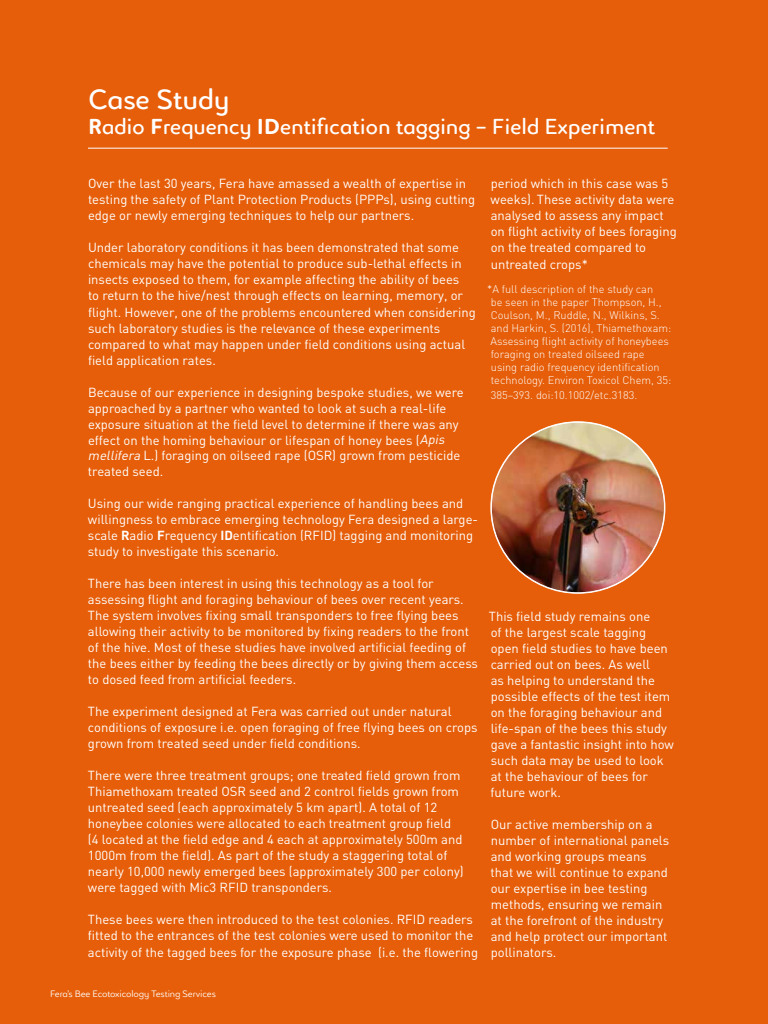
<style>
.page{position:relative;width:768px;height:1024px;background:#e65e09}
.page>*{position:absolute;margin:0;border:0;box-sizing:border-box;transform-origin:0 0}
.t1{font:27px "Luengo";letter-spacing:-.015em;color:#fff}
.t2{font:21px "Luengo";letter-spacing:-.015em;color:#fff}
.t3{font:13px/16px "DIN";color:#fff}
.t4{font:300 11px/13px "DIN";color:#fff}
.t5{font:300 9px "Luengo";letter-spacing:-.015em;color:#fff}
.s1{font-weight:700}
.s2{font-style:italic}
</style>
<div class="page">
<hr style="left:88px;top:148px;width:580px;height:1px;background:#fff">
<img style="left:491px;top:422px;width:174px;height:171px">
<h1 class="t1" style="left:88px;top:80px;width:143px">Case Study</h1>
<h2 class="t2" style="left:88px;top:112px;width:569px"><span class="s1">R</span>adio <span class="s1">F</span>requency <span class="s1">ID</span>entification tagging – Field Experiment</h2>
<p class="t3" style="left:491px;top:175px;width:188px">period which in this case was 5 weeks). These activity data were analysed to assess any impact on flight activity of bees foraging on the treated compared to untreated crops*</p>
<p class="t4" style="left:487px;top:283px;width:186px">*A full description of the study can<br>be seen in the paper Thompson, H., Coulson, M., Ruddle, N., Wilkins, S. and Harkin, S. (2016), Thiamethoxam:<br>Assessing flight activity of honeybees foraging on treated oilseed rape<br>using radio frequency identification technology. Environ Toxicol Chem, 35:</p>
<p class="t4" style="left:491px;top:389px;width:148px">385–393. doi:10.1002/etc.3183.</p>
<p class="t3" style="left:88px;top:176px;width:389px">Over the last 30 years, Fera have amassed a wealth of expertise in testing the safety of Plant Protection Products (PPPs), using cutting edge or newly emerging techniques to help our partners.</p>
<p class="t3" style="left:88px;top:240px;width:389px">Under laboratory conditions it has been demonstrated that some chemicals may have the potential to produce sub-lethal effects in insects exposed to them, for example affecting the ability of bees<br>to return to the hive/nest through effects on learning, memory, or flight. However, one of the problems encountered when considering such laboratory studies is the relevance of these experiments compared to what may happen under field conditions using actual field application rates.</p>
<p class="t3" style="left:88px;top:384px;width:377px">Because of our experience in designing bespoke studies, we were approached by a partner who wanted to look at such a real-life exposure situation at the field level to determine if there was any effect on the homing behaviour or lifespan of honey bees (<span class="s2">Apis mellifera</span> L.) foraging on oilseed rape (OSR) grown from pesticide treated seed.</p>
<p class="t3" style="left:88px;top:495px;width:392px">Using our wide ranging practical experience of handling bees and willingness to embrace emerging technology Fera designed a large&shy;scale <span class="s1">R</span>adio <span class="s1">F</span>requency <span class="s1">ID</span>entification (RFID) tagging and monitoring study to investigate this scenario.</p>
<p class="t3" style="left:88px;top:575px;width:392px">There has been interest in using this technology as a tool for assessing flight and foraging behaviour of bees over recent years.<br>The system involves fixing small transponders to free flying bees allowing their activity to be monitored by fixing readers to the front of the hive. Most of these studies have involved artificial feeding of the bees either by feeding the bees directly or by giving them access to dosed feed from artificial feeders.</p>
<p class="t3" style="left:88px;top:704px;width:391px">The experiment designed at Fera was carried out under natural conditions of exposure i.e. open foraging of free flying bees on crops grown from treated seed under field conditions.</p>
<p class="t3" style="left:88px;top:768px;width:377px">There were three treatment groups; one treated field grown from Thiamethoxam treated OSR seed and 2 control fields grown from untreated seed (each approximately 5 km apart). A total of 12 honeybee colonies were allocated to each treatment group field (4 located at the field edge and 4 each at approximately 500m and 1000m from the field). As part of the study a staggering total of nearly 10,000 newly emerged bees (approximately 300 per colony) were tagged with Mic3 RFID transponders.</p>
<p class="t3" style="left:88px;top:912px;width:392px">These bees were then introduced to the test colonies. RFID readers fitted to the entrances of the test colonies were used to monitor the activity of the tagged bees for the exposure phase (i.e. the flowering</p>
<p class="t5" style="left:50px;top:988px;width:167px">Fera’s Bee Ecotoxicology Testing Services</p>
<p class="t3" style="left:489px;top:608px;width:187px">This field study remains one<br>of the largest scale tagging open field studies to have been carried out on bees. As well<br>as helping to understand the possible effects of the test item on the foraging behaviour and life-span of the bees this study gave a fantastic insight into how such data may be used to look at the behaviour of bees for future work.</p>
<p class="t3" style="left:491px;top:816px;width:180px">Our active membership on a number of international panels and working groups means that we will continue to expand our expertise in bee testing methods, ensuring we remain at the forefront of the industry and help protect our important pollinators.</p>
</div>
